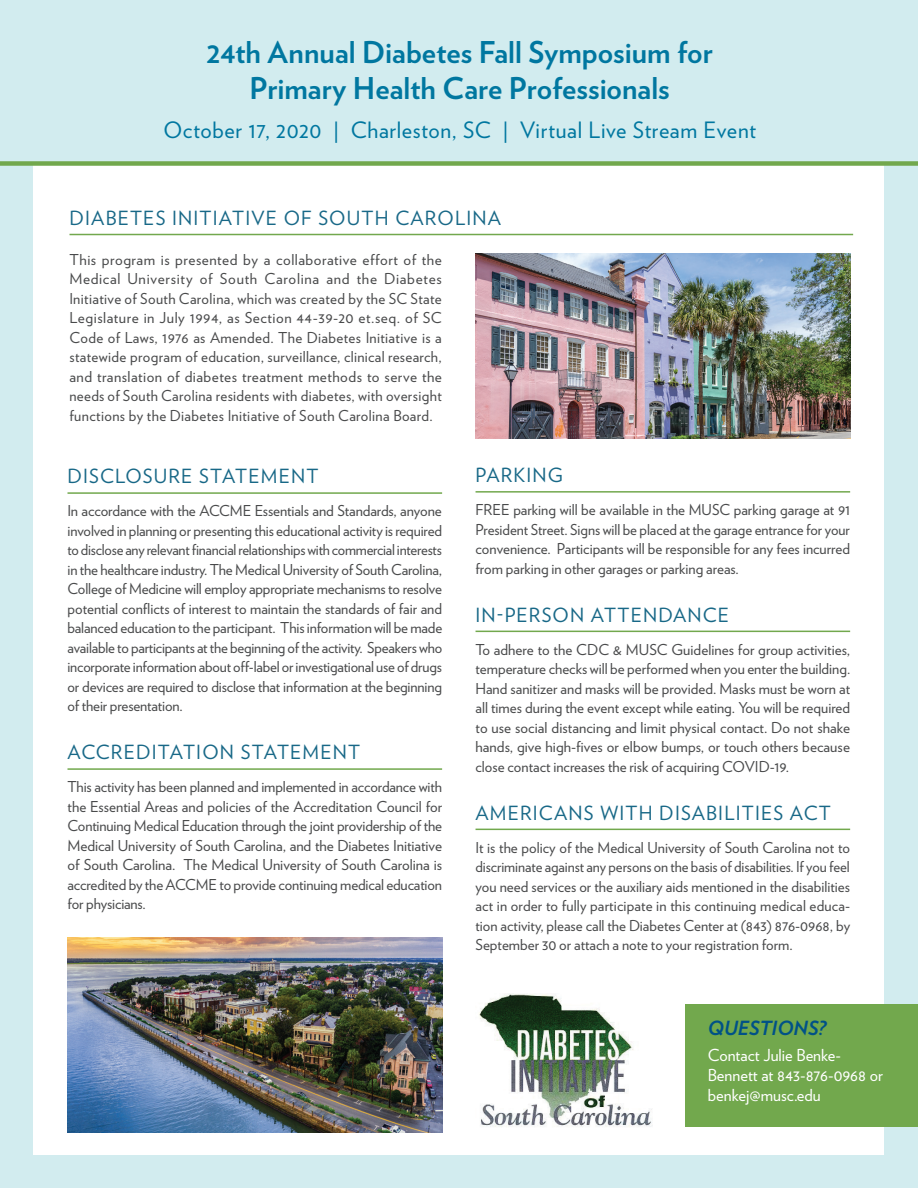
<style>
.page{position:relative;width:918px;height:1188px;background:#d2ecef}
.page>*{position:absolute;margin:0;border:0;box-sizing:border-box;transform-origin:0 0}
.t1{font:700 30px/36px "Verlag";color:#0077a0;text-align:center}
.t2{font:22.5px "Verlag";letter-spacing:.025em;color:#0077a0}
.t3{font:19.5px "Verlag";letter-spacing:.06em;color:#186887}
.t4{font:italic 700 19.5px "Verlag";color:#005187}
.t5{font:16.5px/19.8px "Verlag";color:#fff}
.t6{font:15px/19.5px "Verlag";color:#494a4b;text-align:justify}
</style>
<div class="page">
<div style="left:34px;top:162px;width:850px;height:992px;background:#fff"></div>
<div style="left:0;top:161px;width:918px;height:5px;background:#72a84d"></div>
<hr style="left:70px;top:234px;width:783px;height:1px;background:#72a84d">
<img style="left:476px;top:254px;width:374px;height:185px">
<hr style="left:68px;top:492px;width:374px;height:2px;background:#72a84d">
<hr style="left:68px;top:768px;width:374px;height:2px;background:#72a84d">
<hr style="left:476px;top:491px;width:374px;height:2px;background:#72a84d">
<hr style="left:476px;top:631px;width:374px;height:1px;background:#72a84d">
<hr style="left:476px;top:829px;width:374px;height:1px;background:#72a84d">
<img style="left:68px;top:938px;width:374px;height:194px">
<div style="left:686px;top:1004px;width:232px;height:123px;background:#72a84d"></div>
<img style="left:479px;top:993px;width:173px;height:134px">
<h1 class="t1" style="left:207px;top:33px;width:508px">24th Annual Diabetes Fall Symposium for<br>Primary Health Care Professionals</h1>
<h2 class="t2" style="left:163px;top:113px;width:594px">October 17, 2020 | Charleston, SC | Virtual Live Stream Event</h2>
<h3 class="t3" style="left:70px;top:203px;width:433px">DIABETES INITIATIVE OF SOUTH CAROLINA</h3>
<p class="t6" style="left:70px;top:249px;width:374px">This program is presented by a collaborative effort of the Medical University of South Carolina and the Diabetes Initiative of South Carolina, which was created by the SC State Legislature in July 1994, as Section 44-39-20 et.seq. of SC Code of Laws, 1976 as Amended. The Diabetes Initiative is a statewide program of education, surveillance, clinical research, and translation of diabetes treatment methods to serve the needs of South Carolina residents with diabetes, with oversight functions by the Diabetes Initiative of South Carolina Board.</p>
<h3 class="t3" style="left:68px;top:462px;width:253px">DISCLOSURE STATEMENT</h3>
<p class="t6" style="left:68px;top:501px;width:376px">In accordance with the ACCME Essentials and Standards, anyone involved in planning or presenting this educational activity is required to disclose any relevant financial relationships with commercial interests in the healthcare industry. The Medical University of South Carolina, College of Medicine will employ appropriate mechanisms to resolve potential conflicts of interest to maintain the standards of fair and balanced education to the participant. This information will be made available to participants at the beginning of the activity. Speakers who incorporate information about off-label or investigational use of drugs or devices are required to disclose that information at the beginning of their presentation.</p>
<h3 class="t3" style="left:68px;top:738px;width:294px">ACCREDITATION STATEMENT</h3>
<p class="t6" style="left:68px;top:777px;width:376px">This activity has been planned and implemented in accordance with the Essential Areas and policies of the Accreditation Council for Continuing Medical Education through the joint providership of the Medical University of South Carolina, and the Diabetes Initiative of South Carolina. The Medical University of South Carolina is accredited by the ACCME to provide continuing medical education for physicians.</p>
<h3 class="t3" style="left:476px;top:461px;width:89px">PARKING</h3>
<p class="t6" style="left:476px;top:499px;width:376px">FREE parking will be available in the MUSC parking garage at 91<br>President Street. Signs will be placed at the garage entrance for your convenience. Participants will be responsible for any fees incurred from parking in other garages or parking areas.</p>
<h3 class="t3" style="left:476px;top:600px;width:255px">IN-PERSON ATTENDANCE</h3>
<p class="t6" style="left:476px;top:639px;width:376px">To adhere to the CDC &amp; MUSC Guidelines for group activities, temperature checks will be performed when you enter the building.<br>Hand sanitizer and masks will be provided. Masks must be worn at all times during the event except while eating. You will be required to use social distancing and limit physical contact. Do not shake hands, give high-fives or elbow bumps, or touch others because close contact increases the risk of acquiring COVID-19.</p>
<h3 class="t3" style="left:476px;top:798px;width:357px">AMERICANS WITH DISABILITIES ACT</h3>
<p class="t6" style="left:476px;top:837px;width:376px">It is the policy of the Medical University of South Carolina not to discriminate against any persons on the basis of disabilities. If you feel you need services or the auxiliary aids mentioned in the disabilities act in order to fully participate in this continuing medical educa&shy;tion activity, please call the Diabetes Center at (843) 876-0968, by September 30 or attach a note to your registration form.</p>
<h3 class="t4" style="left:708px;top:1012px;width:120px">QUESTIONS?</h3>
<p class="t5" style="left:708px;top:1044px;width:177px">Contact Julie Benke-<br>Bennett at 843-876-0968 or benkej@musc.edu</p>
</div>
